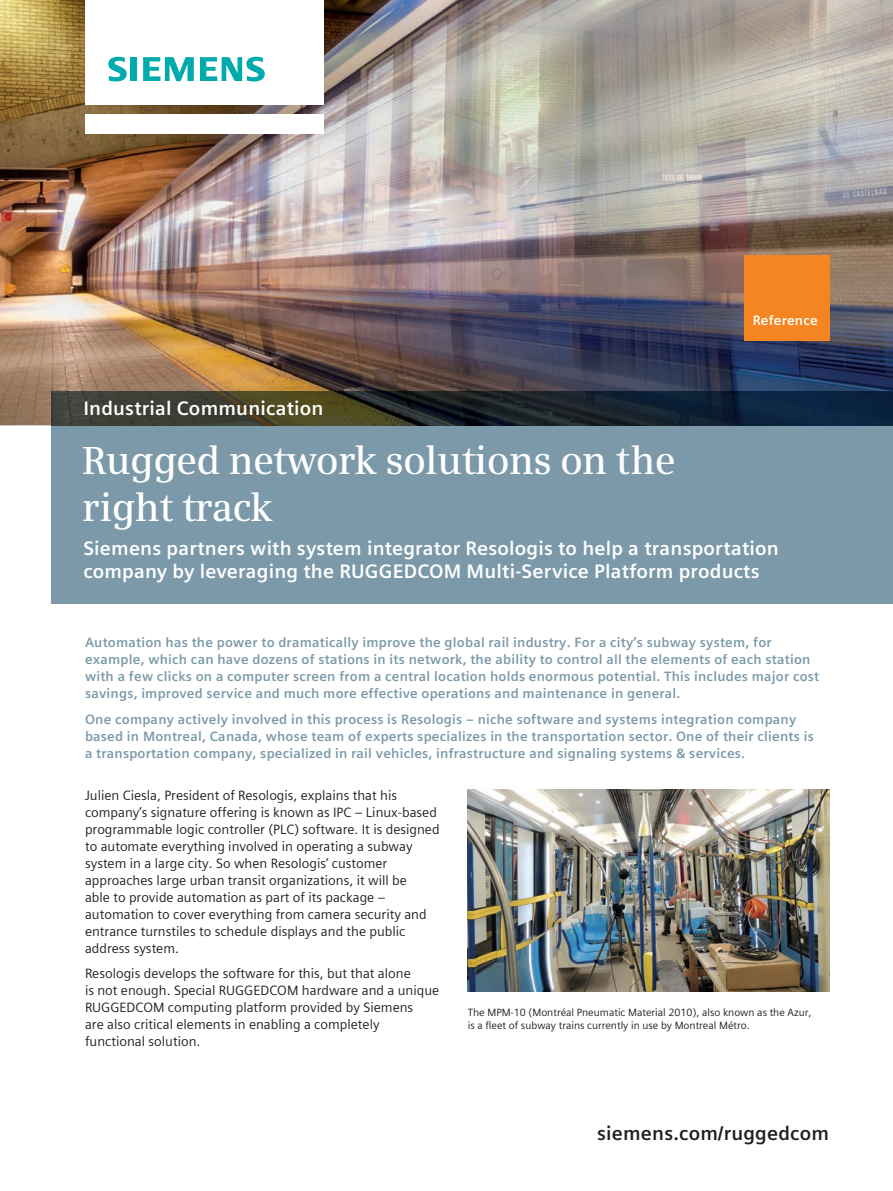
<style>
.page{position:relative;width:893px;height:1191px;background:#fff}
.page>*{position:absolute;margin:0;border:0;box-sizing:border-box;transform-origin:0 0}
.t1{font:600 39px/46.8px "Siemens Serif";letter-spacing:-.02em;color:#fff}
.t2{font:700 19.5px/23.4px "Siemens Sans";letter-spacing:.01em;color:#fff}
.t3{font:700 19.5px "Siemens Sans Global";letter-spacing:.01em;color:#fff}
.t4{font:700 19.5px "Siemens Sans Global";letter-spacing:.01em;color:#231f20}
.t5{font:13.5px/17px "Siemens Sans Global";color:#231f20}
.t6{font:700 13.5px/17.1px "Siemens Sans Global";letter-spacing:.015em;color:#7b99a9}
.t7{font:700 13.5px "Siemens Sans Global";letter-spacing:.015em;color:#fff}
.t8{font:10.5px/12.6px "Siemens Sans Global";color:#231f20}
</style>
<div class="page">
<img style="left:0;top:0;width:893px;height:425px">
<div style="left:51px;top:425px;width:842px;height:179px;background:#7b99a9"></div>
<img style="left:51px;top:391px;width:842px;height:34px">
<div style="left:85px;top:114px;width:238px;height:19px;background:#fff"></div>
<div style="left:85px;top:0;width:238px;height:105px;background:#fff"></div>
<svg style="left:108px;top:57px;width:19px;height:24px"></svg>
<div style="left:130px;top:57px;width:7px;height:24px;background:#00aaad"></div>
<svg style="left:143px;top:57px;width:51px;height:24px"></svg>
<svg style="left:200px;top:57px;width:65px;height:24px"></svg>
<img style="left:468px;top:789px;width:361px;height:202px">
<div style="left:744px;top:255px;width:85px;height:85px;background:#f58520"></div>
<h2 class="t3" style="left:83px;top:393px;width:242px">Industrial Communication</h2>
<p class="t7" style="left:753px;top:310px;width:67px">Reference</p>
<h1 class="t1" style="left:82px;top:437px;width:595px">Rugged network solutions on the right track</h1>
<h2 class="t2" style="left:83px;top:537px;width:697px">Siemens partners with system integrator Resologis to help a transportation company by leveraging the RUGGEDCOM Multi-Service Platform products</h2>
<p class="t6" style="left:85px;top:633px;width:736px">Automation has the power to dramatically improve the global rail industry. For a city’s subway system, for example, which can have dozens of stations in its network, the ability to control all the elements of each station with a few clicks on a computer screen from a central location holds enormous potential. This includes major cost savings, improved service and much more effective operations and maintenance in general.</p>
<p class="t6" style="left:85px;top:710px;width:730px">One company actively involved in this process is Resologis – niche software and systems integration company based in Montreal, Canada, whose team of experts specializes in the transportation sector. One of their clients is a transportation company, specialized in rail vehicles, infrastructure and signaling systems &amp; services.</p>
<p class="t5" style="left:85px;top:786px;width:356px">Julien Ciesla, President of Resologis, explains that his company’s signature offering is known as IPC – Linux-based programmable logic controller (PLC) software. It is designed to automate everything involved in operating a subway system in a large city. So when Resologis’ customer approaches large urban transit organizations, it will be<br>able to provide automation as part of its package – automation to cover everything from camera security and entrance turnstiles to schedule displays and the public address system.</p>
<p class="t5" style="left:85px;top:965px;width:356px">Resologis develops the software for this, but that alone<br>is not enough. Special RUGGEDCOM hardware and a unique RUGGEDCOM computing platform provided by Siemens<br>are also critical elements in enabling a completely functional solution.</p>
<p class="t8" style="left:468px;top:1006px;width:345px">The MPM-10 (Montréal Pneumatic Material 2010), also known as the Azur, is a fleet of subway trains currently in use by Montreal Métro.</p>
<h2 class="t4" style="left:597px;top:1118px;width:233px">siemens.com/ruggedcom</h2>
</div>
